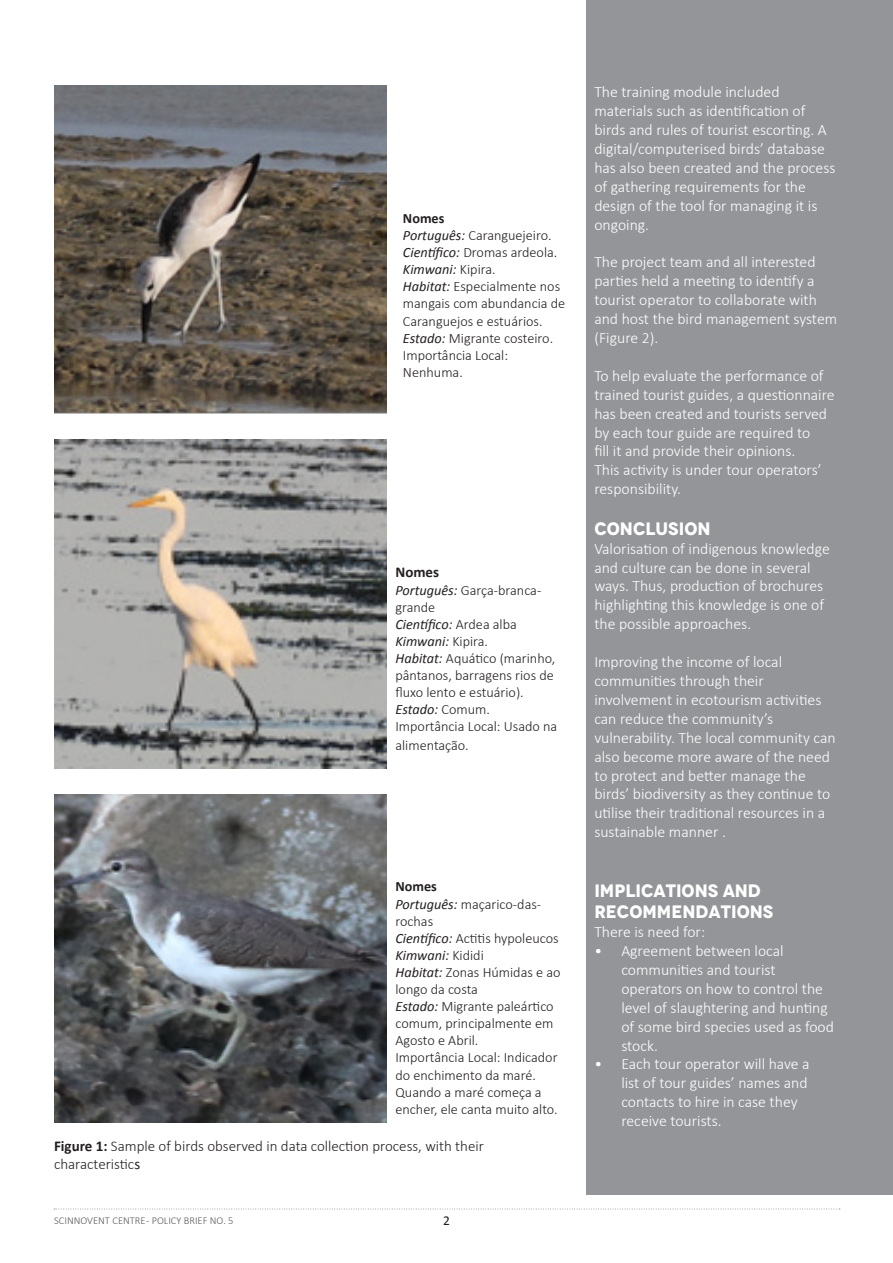
<style>
.page{position:relative;width:893px;height:1263px;background:#fff}
.page>*{position:absolute;margin:0;border:0;box-sizing:border-box;transform-origin:0 0}
.t1{font:700 18px/21.6px "Novecento";color:#fff}
.t2{font:300 15.75px/18.9px "Calibri";color:#fff}
.t3{font:300 15px/18px "Calibri";color:#231f20}
.t4{font:700 15px "Calibri";color:#231f20}
.t5{font:300 14.25px/17.1px "Calibri";color:#231f20}
.t6{font:italic 14.25px "Calibri";color:#231f20}
.t7{font:700 14.25px "Calibri";color:#231f20}
.t8{font:13.5px "Calibri";color:#231f20}
.t9{font:300 10.5px "Calibri";color:#57585a}
.s1{font-weight:400;font-style:italic}
.s2{font-weight:300;font-style:normal}
.s3{font-weight:700}
.s4{font-weight:400}
</style>
<div class="page">
<svg style="left:54px;top:1208px;width:786px;height:1px"></svg>
<div style="left:586px;top:0;width:307px;height:1195px;background:#939598"></div>
<img style="left:54px;top:85px;width:332px;height:329px">
<img style="left:54px;top:794px;width:332px;height:329px">
<img style="left:54px;top:439px;width:332px;height:329px">
<p class="t7" style="left:403px;top:209px;width:43px">Nomes</p>
<p class="t5" style="left:403px;top:228px;width:150px"><span class="s1">Português:</span> Caranguejeiro.</p>
<p class="t5" style="left:403px;top:245px;width:156px"><span class="s1">Científico:</span> Dromas ardeola.</p>
<p class="t6" style="left:403px;top:260px;width:94px">Kimwani: <span class="s2">Kipira.</span></p>
<p class="t5" style="left:403px;top:279px;width:164px"><span class="s1">Habitat:</span> Especialmente nos mangais com abundancia de<br>Caranguejos e estuários.</p>
<p class="t5" style="left:403px;top:330px;width:152px"><span class="s1">Estado:</span> Migrante costeiro.</p>
<p class="t5" style="left:403px;top:347px;width:107px">Importância Local:<br>Nenhuma.</p>
<p class="t4" style="left:395px;top:563px;width:45px">Nomes</p>
<p class="t5" style="left:395px;top:582px;width:147px"><span class="s1">Português:</span> Garça-branca&shy;grande</p>
<p class="t6" style="left:395px;top:614px;width:123px">Científico: <span class="s2">Ardea alba</span></p>
<p class="t6" style="left:395px;top:631px;width:94px">Kimwani: <span class="s2">Kipira.</span></p>
<p class="t5" style="left:395px;top:651px;width:161px;text-align:justify"><span class="s1">Habitat:</span> Aquático (marinho, pântanos, barragens rios de fluxo lento e estuário).</p>
<p class="t6" style="left:395px;top:700px;width:96px">Estado: <span class="s2">Comum.</span></p>
<p class="t5" style="left:395px;top:718px;width:163px;line-height:18.9px">Importância Local: Usado na alimentação.</p>
<p class="t7" style="left:395px;top:877px;width:43px">Nomes</p>
<p class="t5" style="left:395px;top:896px;width:147px"><span class="s1">Português:</span> maçarico-das&shy;rochas</p>
<p class="t5" style="left:395px;top:930px;width:165px"><span class="s1">Científico:</span> Actitis hypoleucos</p>
<p class="t6" style="left:395px;top:945px;width:90px">Kimwani: <span class="s2">Kididi</span></p>
<p class="t5" style="left:395px;top:965px;width:167px"><span class="s1">Habitat:</span> Zonas Húmidas e ao longo da costa</p>
<p class="t5" style="left:395px;top:999px;width:160px;text-align:justify"><span class="s1">Estado:</span> Migrante paleártico comum, principalmente em Agosto e Abril.</p>
<p class="t5" style="left:395px;top:1050px;width:164px">Importância Local: Indicador do enchimento da maré.<br>Quando a maré começa a encher, ele canta muito alto.</p>
<p class="t3" style="left:54px;top:1138px;width:431px"><span class="s3">Figure 1:</span> Sample of birds observed in data collection process, with their characteristic<span class="s4">s</span></p>
<p class="t9" style="left:54px;top:1214px;width:181px">SCINNOVENT CENTRE - POLICY BRIEF NO. 5</p>
<p class="t8" style="left:443px;top:1211px;width:8px">2</p>
<p class="t2" style="left:594px;top:84px;width:243px">The training module included materials such as identification of birds and rules of tourist escorting. A digital/computerised birds’ database has also been created and the process of gathering requirements for the design of the tool for managing it is ongoing.</p>
<p class="t2" style="left:594px;top:254px;width:244px">The project team and all interested parties held a meeting to identify a tourist operator to collaborate with and host the bird management system (Figure 2).</p>
<p class="t2" style="left:594px;top:367px;width:242px">To help evaluate the performance of trained tourist guides, a questionnaire has been created and tourists served by each tour guide are required to<br>fill it and provide their opinions.<br>This activity is under tour operators’ responsibility.</p>
<p class="t1" style="left:594px;top:518px;width:118px">CONCLUSION</p>
<p class="t2" style="left:594px;top:540px;width:237px">Valorisation of indigenous knowledge and culture can be done in several ways. Thus, production of brochures highlighting this knowledge is one of the possible approaches.</p>
<p class="t2" style="left:594px;top:654px;width:243px">Improving the income of local communities through their involvement in ecotourism activities can reduce the community’s vulnerability. The local community can also become more aware of the need to protect and better manage the birds’ biodiversity as they continue to utilise their traditional resources in a sustainable manner .</p>
<p class="t1" style="left:594px;top:880px;width:181px">IMPLICATIONS AND<br>RECOMMENDATIONS</p>
<p class="t2" style="left:594px;top:924px;width:112px">There is need for:</p>
<p class="t2" style="left:621px;top:942px;width:214px;text-indent:-27px">• Agreement between local communities and tourist operators on how to control the level of slaughtering and hunting of some bird species used as food stock.</p>
<p class="t2" style="left:621px;top:1056px;width:190px;text-indent:-27px">• Each tour operator will have a list of tour guides’ names and contacts to hire in case they receive tourists.</p>
</div>
